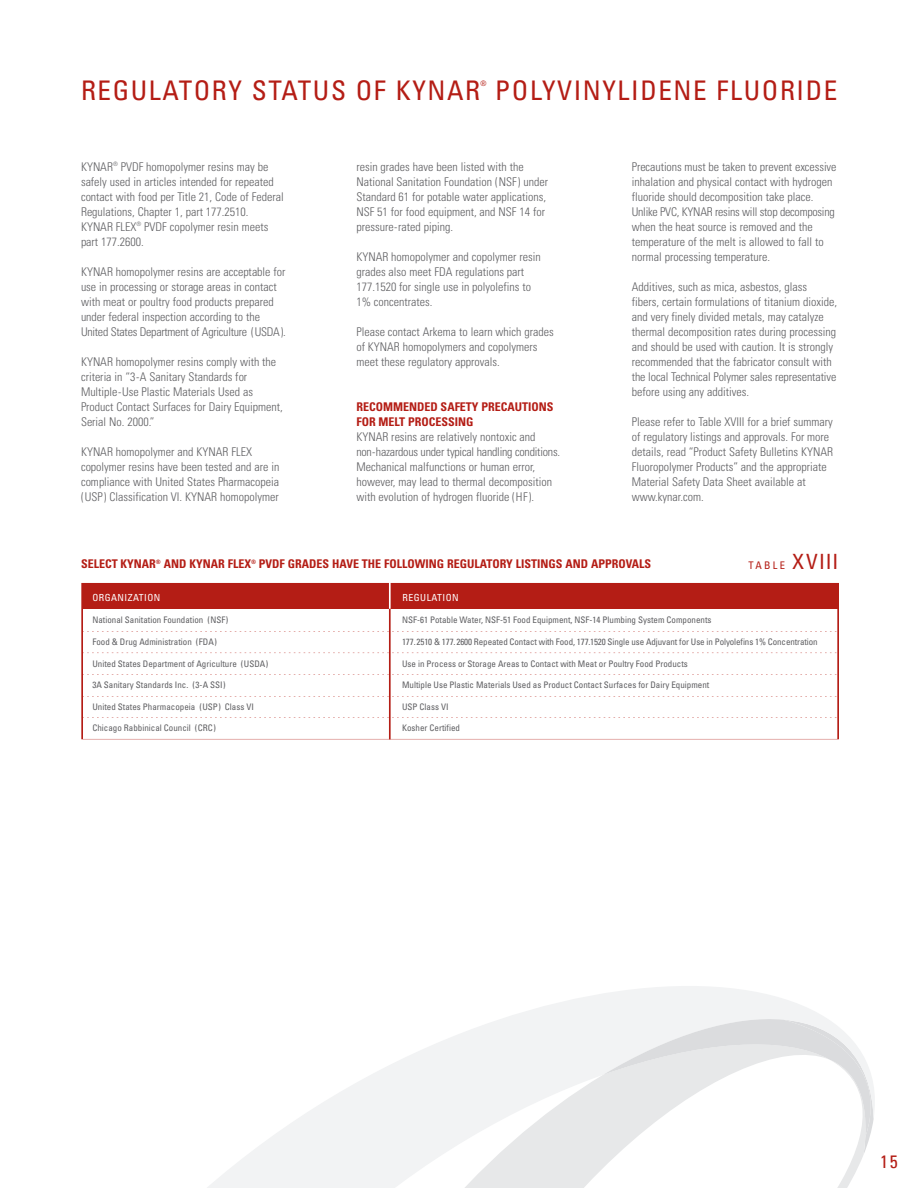
<style>
.page{position:relative;width:918px;height:1188px;background:#fff}
.page>*{position:absolute;margin:0;border:0;box-sizing:border-box;transform-origin:0 0}
.t1{font:condensed 27px "Univers";letter-spacing:.06em;color:#b41d15}
.t2{font:condensed 18px "Univers";color:#b41d15}
.t3{font:300 condensed 12px/15px "Univers";color:#5f5f62}
.t4{font:700 condensed 12px/15px "Univers";color:#b41d15}
.t5{font:condensed 10.5px "Univers";letter-spacing:.22em;color:#b41d15}
.t6{font:condensed 9.75px "Univers";letter-spacing:.05em;color:#fff}
.t7{font:condensed 9px "Univers";color:#5f5f62}
.t8{font:condensed 7.5px "Univers";color:#b41d15}
.s1{font-size:21px}
</style>
<div class="page">
<svg style="left:207px;top:986px;width:613px;height:202px;fill:#f2f3f4"></svg>
<svg style="left:603px;top:1015px;width:272px;height:173px"></svg>
<div style="left:82px;top:583px;width:756px;height:26px;background:#b41d15"></div>
<div style="left:82px;top:583px;width:757px;height:157px;border:1px solid #b41d15"></div>
<svg style="left:82px;top:631px;width:756px;height:1px"></svg>
<hr style="left:389px;top:609px;width:1px;height:130px;background:#b41d15">
<hr style="left:389px;top:579px;width:1px;height:30px;background:#fff">
<svg style="left:82px;top:653px;width:756px;height:1px"></svg>
<svg style="left:82px;top:674px;width:756px;height:1px"></svg>
<svg style="left:82px;top:696px;width:756px;height:1px"></svg>
<svg style="left:82px;top:717px;width:756px;height:1px"></svg>
<h1 class="t1" style="left:81px;top:81px;width:401px">REGULATORY STATUS OF KYNAR</h1>
<p class="t8" style="left:481px;top:81px;width:7px">®</p>
<h1 class="t1" style="left:495px;top:81px;width:344px">POLYVINYLIDENE FLUORIDE</h1>
<p class="t3" style="left:81px;top:160px;width:204px">KYNAR<sup>®</sup> PVDF homopolymer resins may be safely used in articles intended for repeated contact with food per Title 21, Code of Federal Regulations, Chapter 1, part 177.2510.<br>KYNAR FLEX<sup>®</sup> PVDF copolymer resin meets part 177.2600.</p>
<p class="t3" style="left:81px;top:265px;width:206px">KYNAR homopolymer resins are acceptable for use in processing or storage areas in contact with meat or poultry food products prepared under federal inspection according to the United States Department of Agriculture (USDA).</p>
<p class="t3" style="left:81px;top:355px;width:203px">KYNAR homopolymer resins comply with the criteria in “3-A Sanitary Standards for Multiple-Use Plastic Materials Used as Product Contact Surfaces for Dairy Equipment, Serial No. 2000.”</p>
<p class="t3" style="left:81px;top:445px;width:200px">KYNAR homopolymer and KYNAR FLEX copolymer resins have been tested and are in compliance with United States Pharmacopeia (USP) Classification VI. KYNAR homopolymer</p>
<p class="t3" style="left:356px;top:160px;width:193px">resin grades have been listed with the National Sanitation Foundation (NSF) under Standard 61 for potable water applications, NSF 51 for food equipment, and NSF 14 for pressure-rated piping.</p>
<p class="t3" style="left:356px;top:250px;width:186px">KYNAR homopolymer and copolymer resin grades also meet FDA regulations part 177.1520 for single use in polyolefins to 1% concentrates.</p>
<p class="t3" style="left:356px;top:325px;width:199px">Please contact Arkema to learn which grades of KYNAR homopolymers and copolymers meet these regulatory approvals.</p>
<p class="t4" style="left:356px;top:400px;width:199px">RECOMMENDED SAFETY PRECAUTIONS<br>FOR MELT PROCESSING</p>
<p class="t3" style="left:356px;top:430px;width:205px">KYNAR resins are relatively nontoxic and non-hazardous under typical handling conditions.<br>Mechanical malfunctions or human error, however, may lead to thermal decomposition with evolution of hydrogen fluoride (HF).</p>
<p class="t3" style="left:632px;top:160px;width:206px">Precautions must be taken to prevent excessive inhalation and physical contact with hydrogen fluoride should decomposition take place.<br>Unlike PVC, KYNAR resins will stop decomposing when the heat source is removed and the temperature of the melt is allowed to fall to normal processing temperature.</p>
<p class="t3" style="left:632px;top:280px;width:207px">Additives, such as mica, asbestos, glass fibers, certain formulations of titanium dioxide, and very finely divided metals, may catalyze thermal decomposition rates during processing and should be used with caution. It is strongly recommended that the fabricator consult with the local Technical Polymer sales representative before using any additives.</p>
<p class="t3" style="left:632px;top:415px;width:203px">Please refer to Table XVIII for a brief summary of regulatory listings and approvals. For more details, read “Product Safety Bulletins KYNAR Fluoropolymer Products” and the appropriate Material Safety Data Sheet available at www.kynar.com.</p>
<p class="t4" style="left:81px;top:558px;width:572px">SELECT KYNAR<sup>®</sup> AND KYNAR FLEX<sup>®</sup> PVDF GRADES HAVE THE FOLLOWING REGULATORY LISTINGS AND APPROVALS</p>
<p class="t5" style="left:749px;top:561px;width:91px">TABLE <span class="s1">XVIII</span></p>
<p class="t6" style="left:99px;top:594px;width:63px">RGANIZATION</p>
<p class="t6" style="left:403px;top:594px;width:58px">REGULATION</p>
<p class="t7" style="left:92px;top:617px;width:138px">Nationa Sanitation Foundation (NSF)</p>
<p class="t7" style="left:402px;top:617px;width:311px">NSF-61 Potable Water, NSF- Food Equipment SF-14 Plumbing System Components</p>
<p class="t7" style="left:92px;top:639px;width:126px">Food &amp; Drug Adm istration (FDA)</p>
<p class="t7" style="left:402px;top:639px;width:225px">1 7.2510 &amp; 1 7.26 Repeated Contac ith F od, 1 7.1520 Singl</p>
<p class="t7" style="left:646px;top:639px;width:173px">Adjuvant f Use in Polyolefin 1% Concentration</p>
<p class="t7" style="left:92px;top:660px;width:178px">United State Department of Agriculture (USDA)</p>
<p class="t7" style="left:402px;top:660px;width:115px">Use in Process or Storage Area</p>
<p class="t7" style="left:530px;top:660px;width:159px">Contact with Meat o Poultr Food Products</p>
<p class="t7" style="left:104px;top:682px;width:123px">Sanitar tandards Inc. (3-A SSI)</p>
<p class="t7" style="left:402px;top:682px;width:106px">Multiple Use Plastic Material</p>
<p class="t7" style="left:518px;top:682px;width:193px">sed a Product Contact Surface for Dairy Equipment</p>
<p class="t7" style="left:92px;top:703px;width:146px">United State Pharmacopeia (USP) Cla</p>
<p class="t7" style="left:402px;top:703px;width:48px">USP lass VI</p>
<p class="t7" style="left:92px;top:725px;width:125px">Chicago Rabbinical Counci (CRC)</p>
<p class="t7" style="left:402px;top:725px;width:27px">Kosher</p>
<p class="t7" style="left:447px;top:725px;width:15px">fied</p>
<h2 class="t2" style="left:880px;top:1155px;width:19px">15</h2>
</div>
